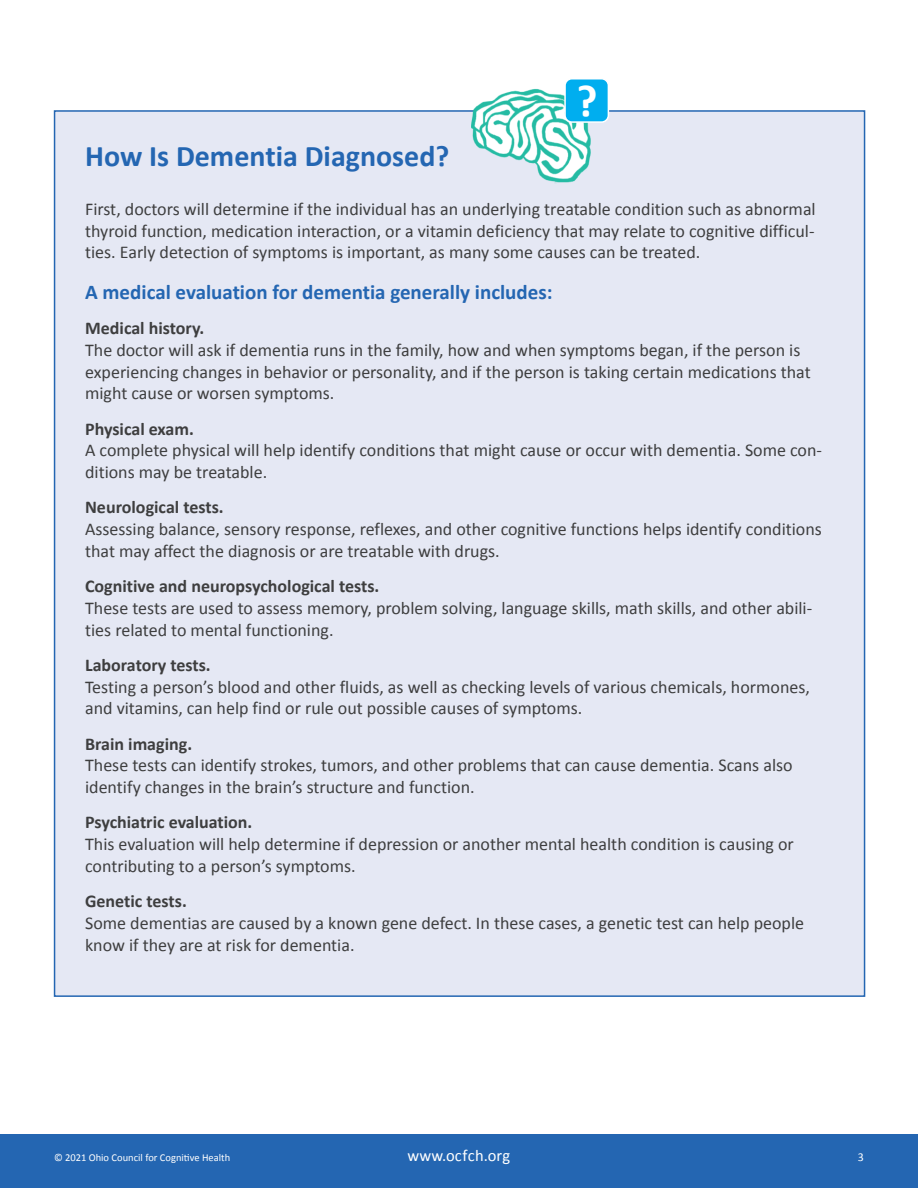
<style>
.page{position:relative;width:918px;height:1188px;background:#fff}
.page>*{position:absolute;margin:0;border:0;box-sizing:border-box;transform-origin:0 0}
.t1{font:700 45.6px "Calibri";color:#fff}
.Headlines{font:700 30px "Calibri";color:#2466b2}
.Subheads{font:700 21px "Calibri";color:#2466b2}
.Body{font:18px/21.8px "Calibri";color:#3e3e3f}
.t2{font:16.5px "Calibri";letter-spacing:.005em;color:#fff}
.t3{font:12px "Calibri";color:#fff}
.t4{font:10.5px "Calibri";color:#fff}
.s1{font-weight:700}
</style>
<div class="page">
<div style="left:0;top:1134px;width:918px;height:54px;background:#2466b2"></div>
<div style="left:54px;top:110px;width:811px;height:887px;background:#e5e8f4;border:2px solid #2466b2"></div>
<img style="left:471px;top:88px;width:120px;height:96px">
<div style="left:565px;top:79px;width:43px;height:43px;background:#00aeef;border-radius:7px"></div>
<div style="left:564px;top:78px;width:45px;height:45px;border:2px solid #fff;border-radius:7px"></div>
<p class="t1" style="left:577px;top:72px;width:23px">?</p>
<p class="Headlines" style="left:85px;top:138px;width:366px">How Is Dementia Diagnosed?</p>
<p class="Body" style="left:85px;top:197px;width:732px;text-align:justify">First, doctors will determine if the individual has an underlying treatable condition such as abnormal thyroid function, medication interaction, or a vitamin deficiency that may relate to cognitive difficul&shy;ties. Early detection of symptoms is important, as many some causes can be treated.</p>
<p class="Subheads" style="left:85px;top:279px;width:469px">A medical evaluation for dementia generally includes:</p>
<p class="Body" style="left:85px;top:316px;width:727px"><span class="s1">Medical history.<br></span>The doctor will ask if dementia runs in the family, how and when symptoms began, if the person is experiencing changes in behavior or personality, and if the person is taking certain medications that might cause or worsen symptoms.</p>
<p class="Body" style="left:85px;top:417px;width:738px"><span class="s1">Physical exam.<br></span>A complete physical will help identify conditions that might cause or occur with dementia. Some con&shy;ditions may be treatable.</p>
<p class="Body" style="left:85px;top:496px;width:738px"><span class="s1">Neurological tests.<br></span>Assessing balance, sensory response, reflexes, and other cognitive functions helps identify conditions that may affect the diagnosis or are treatable with drugs.</p>
<p class="Body" style="left:85px;top:574px;width:729px"><span class="s1">Cognitive and neuropsychological tests.<br></span>These tests are used to assess memory, problem solving, language skills, math skills, and other abili&shy;ties related to mental functioning.</p>
<p class="Body" style="left:85px;top:653px;width:726px"><span class="s1">Laboratory tests.<br></span>Testing a person’s blood and other fluids, as well as checking levels of various chemicals, hormones, and vitamins, can help find or rule out possible causes of symptoms.</p>
<p class="Body" style="left:85px;top:732px;width:709px"><span class="s1">Brain imaging.<br></span>These tests can identify strokes, tumors, and other problems that can cause dementia. Scans also identify changes in the brain’s structure and function.</p>
<p class="Body" style="left:85px;top:811px;width:710px"><span class="s1">Psychiatric evaluation.<br></span>This evaluation will help determine if depression or another mental health condition is causing or contributing to a person’s symptoms.</p>
<p class="Body" style="left:85px;top:889px;width:721px"><span class="s1">Genetic tests.<br></span>Some dementias are caused by a known gene defect. In these cases, a genetic test can help people know if they are at risk for dementia.</p>
<p class="t4" style="left:54px;top:1151px;width:178px">© 2021 Ohio Council for Cognitive Health</p>
<p class="t2" style="left:408px;top:1145px;width:104px">www.ocfch.org</p>
<p class="t3" style="left:858px;top:1149px;width:8px">3</p>
</div>
